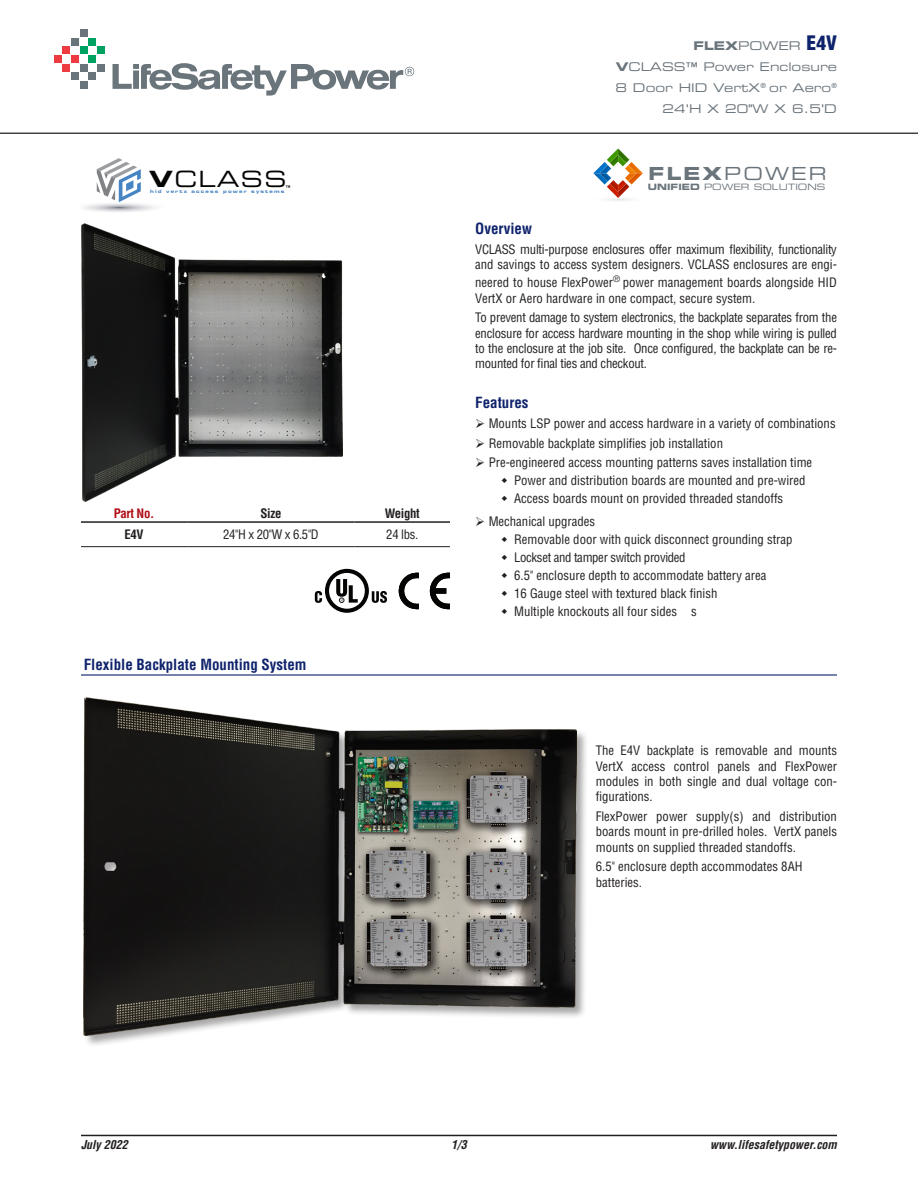
<style>
.page{position:relative;width:918px;height:1188px;background:#fff}
.page>*{position:absolute;margin:0;border:0;box-sizing:border-box;transform-origin:0 0}
.t1{font:22.5px "Eurostile LT Std Ex 2";letter-spacing:.06em;color:#050504}
.t2{font:18px "Eurostile LT Std Ex 2";letter-spacing:.12em;color:#6a747b}
.t3{font:700 condensed 15px "Helvetica LT Std";color:#0f236c}
.Mech_info_Data{font:condensed 12.75px/15.3px "Helvetica LT Std";color:#231f20;text-align:justify}
.Mech_info_Data-2{font:condensed 12.75px/15.3px "Helvetica LT Std";letter-spacing:-.02em;color:#231f20}
.Mech_info_Data-3{font:condensed 12.75px "Helvetica LT Std";letter-spacing:-.025em;color:#231f20}
.Mech_Info_Header{font:700 condensed 12.75px "Helvetica LT Std";letter-spacing:-.025em;color:#231f20}
.Sys_Mod_No_Header{font:700 condensed 12.75px "Helvetica LT Std";letter-spacing:-.025em;color:#b00d15}
.Sys_Mod_No_Data{font:700 condensed 12.75px "Helvetica LT Std";color:#231f20}
.t4{font:12px "Eurostile LT Std Ex 2";color:#6a747b}
.t5{font:italic 700 condensed 12px "Helvetica LT Std";color:#231f20}
.t6{font:8.7px "Eurostile LT Std Ex 2";color:#6a747b}
.t7{font:4.65px "Eurostile LT Std Bold Ex 2";letter-spacing:.25em;color:#4784c4}
.s1{font-family:"Eurostile LT Std Bold Ex 2"}
.s2{font-family:"Helvetica LT Std";font-weight:900;font-stretch:condensed;font-size:19.5px;color:#0f236c}
</style>
<div class="page">
<hr style="left:81px;top:1135px;width:756px;height:1px;background:#231f20">
<hr style="left:0;top:133px;width:918px;height:1px;background:#040503">
<div style="left:54px;top:55px;width:7px;height:8px;background:#ee3a41"></div>
<div style="left:63px;top:47px;width:7px;height:7px;background:#ee3a41"></div>
<div style="left:71px;top:55px;width:8px;height:8px;background:#ee3a41"></div>
<div style="left:63px;top:64px;width:7px;height:7px;background:#ee3a41"></div>
<div style="left:71px;top:73px;width:8px;height:7px;background:#6a747b"></div>
<div style="left:80px;top:64px;width:8px;height:7px;background:#6a747b"></div>
<div style="left:89px;top:73px;width:7px;height:7px;background:#6a747b"></div>
<div style="left:97px;top:64px;width:8px;height:7px;background:#6a747b"></div>
<div style="left:71px;top:38px;width:8px;height:7px;background:#6a747b"></div>
<div style="left:80px;top:29px;width:8px;height:8px;background:#6a747b"></div>
<div style="left:80px;top:81px;width:8px;height:8px;background:#6a747b"></div>
<div style="left:80px;top:47px;width:8px;height:7px;background:#00a261"></div>
<div style="left:89px;top:38px;width:7px;height:7px;background:#00a261"></div>
<div style="left:97px;top:47px;width:8px;height:7px;background:#00a261"></div>
<div style="left:89px;top:55px;width:7px;height:8px;background:#00a261"></div>
<svg style="left:113px;top:63px;width:301px;height:33px"></svg>
<div style="left:591px;top:196px;width:54px;height:6px;background:#f8f8f9;border-radius:50%"></div>
<svg style="left:593px;top:148px;width:50px;height:50px"></svg>
<hr style="left:81px;top:674px;width:756px;height:2px;background:#0f236c">
<div style="left:83px;top:698px;width:506px;height:350px;background:#231f20;opacity:.4"></div>
<img style="left:84px;top:698px;width:492px;height:337px">
<svg style="left:84px;top:158px;width:71px;height:54px"></svg>
<svg style="left:286px;top:185px;width:4px;height:3px"></svg>
<img style="left:82px;top:223px;width:260px;height:278px">
<hr style="left:81px;top:521px;width:106px;height:2px;background:#231f20">
<hr style="left:187px;top:521px;width:168px;height:2px;background:#231f20">
<hr style="left:355px;top:521px;width:95px;height:2px;background:#231f20">
<hr style="left:81px;top:546px;width:106px;height:1px;background:#231f20">
<hr style="left:187px;top:546px;width:168px;height:1px;background:#231f20">
<hr style="left:355px;top:546px;width:95px;height:1px;background:#231f20">
<svg style="left:398px;top:572px;width:52px;height:38px"></svg>
<svg style="left:315px;top:569px;width:72px;height:44px"></svg>
<p class="t1" style="left:149px;top:164px;width:139px"><span class="s1">V</span>CLASS</p>
<p class="t7" style="left:150px;top:188px;width:136px">hid vertx access power systems</p>
<p class="Sys_Mod_No_Header" style="left:114px;top:505px;width:42px">Part No.</p>
<p class="Mech_Info_Header" style="left:260px;top:505px;width:23px">Size</p>
<p class="Mech_Info_Header" style="left:385px;top:505px;width:37px">Weight</p>
<p class="Sys_Mod_No_Data" style="left:124px;top:526px;width:21px">E4V</p>
<p class="Mech_info_Data" style="left:223px;top:527px;width:97px">24"H x 20"W x 6.5"D</p>
<p class="Mech_info_Data" style="left:386px;top:527px;width:34px">24 lbs.</p>
<p class="t3" style="left:84px;top:655px;width:224px">Flexible Backplate Mounting System</p>
<p class="t4" style="left:693px;top:37px;width:145px"><span class="s1">FLEX</span>POWER <span class="s2">E4V</span></p>
<p class="t4" style="left:616px;top:58px;width:223px"><span class="s1">V</span>CLASS™ Power Enclosure</p>
<p class="t4" style="left:616px;top:79px;width:223px">8 Door HID VertX<sup>®</sup> or Aero<sup>®</sup></p>
<p class="t4" style="left:663px;top:100px;width:176px">24'H X 20"W X 6.5'D</p>
<h2 class="t2" style="left:649px;top:161px;width:180px"><span class="s1">FLEX</span>POWER</h2>
<p class="t6" style="left:648px;top:181px;width:179px"><span class="s1">UNIFIED</span> POWER SOLUTIONS</p>
<p class="t3" style="left:475px;top:219px;width:58px">Overview</p>
<p class="Mech_info_Data-2" style="left:475px;top:242px;width:363px">VCLASS multi-purpose enclosures offer maximum flexibility, functionality and savings to access system designers. VCLASS enclosures are engi-</p>
<p class="Mech_info_Data" style="left:475px;top:275px;width:363px">neered to house FlexPower<sup>®</sup> power management boards alongside HID<br>VertX or Aero hardware in one compact, secure system.</p>
<p class="Mech_info_Data" style="left:475px;top:310px;width:363px">To prevent damage to system electronics, the backplate separates from the enclosure for access hardware mounting in the shop while wiring is pulled to the enclosure at the job site. Once configured, the backplate can be re&shy;mounted for final ties and checkout.</p>
<p class="t3" style="left:475px;top:393px;width:55px">Features</p>
<p class="Mech_info_Data" style="left:489px;top:415px;width:348px">Mounts LSP power and access hardware in a variety of combinations</p>
<p class="Mech_info_Data" style="left:489px;top:435px;width:236px">Removable backplate simplifies job installation</p>
<p class="Mech_info_Data" style="left:489px;top:455px;width:325px">Pre-engineered access mounting patterns saves installation time</p>
<p class="Mech_info_Data" style="left:514px;top:473px;width:293px">Power and distribution boards are mounted and pre-wired</p>
<p class="Mech_info_Data" style="left:514px;top:491px;width:271px">Access boards mount on provided threaded standoffs</p>
<p class="Mech_info_Data" style="left:489px;top:514px;width:108px">Mechanical upgrades</p>
<p class="Mech_info_Data" style="left:514px;top:532px;width:280px">Removable door with quick disconnect grounding strap</p>
<p class="Mech_info_Data-3" style="left:514px;top:549px;width:173px">Lockset and tamper switch provided</p>
<p class="Mech_info_Data" style="left:514px;top:568px;width:254px">6.5" enclosure depth to accommodate battery area</p>
<p class="Mech_info_Data" style="left:514px;top:586px;width:205px">16 Gauge steel with textured black finish</p>
<p class="Mech_info_Data" style="left:514px;top:604px;width:184px">Multiple knockouts all four sides s</p>
<p class="Mech_info_Data" style="left:596px;top:743px;width:243px">The E4V backplate is removable and mounts VertX access control panels and FlexPower modules in both single and dual voltage con&shy;figurations.</p>
<p class="Mech_info_Data" style="left:596px;top:809px;width:243px">FlexPower power supply(s) and distribution boards mount in pre-drilled holes. VertX panels mounts on supplied threaded standoffs.</p>
<p class="Mech_info_Data" style="left:596px;top:859px;width:208px">6.5" enclosure depth accommodates 8AH batteries.</p>
<p class="t5" style="left:81px;top:1137px;width:48px">July 2022</p>
<p class="t5" style="left:451px;top:1137px;width:17px">1/3</p>
<p class="t5" style="left:710px;top:1137px;width:128px">www.lifesafetypower.com</p>
</div>
